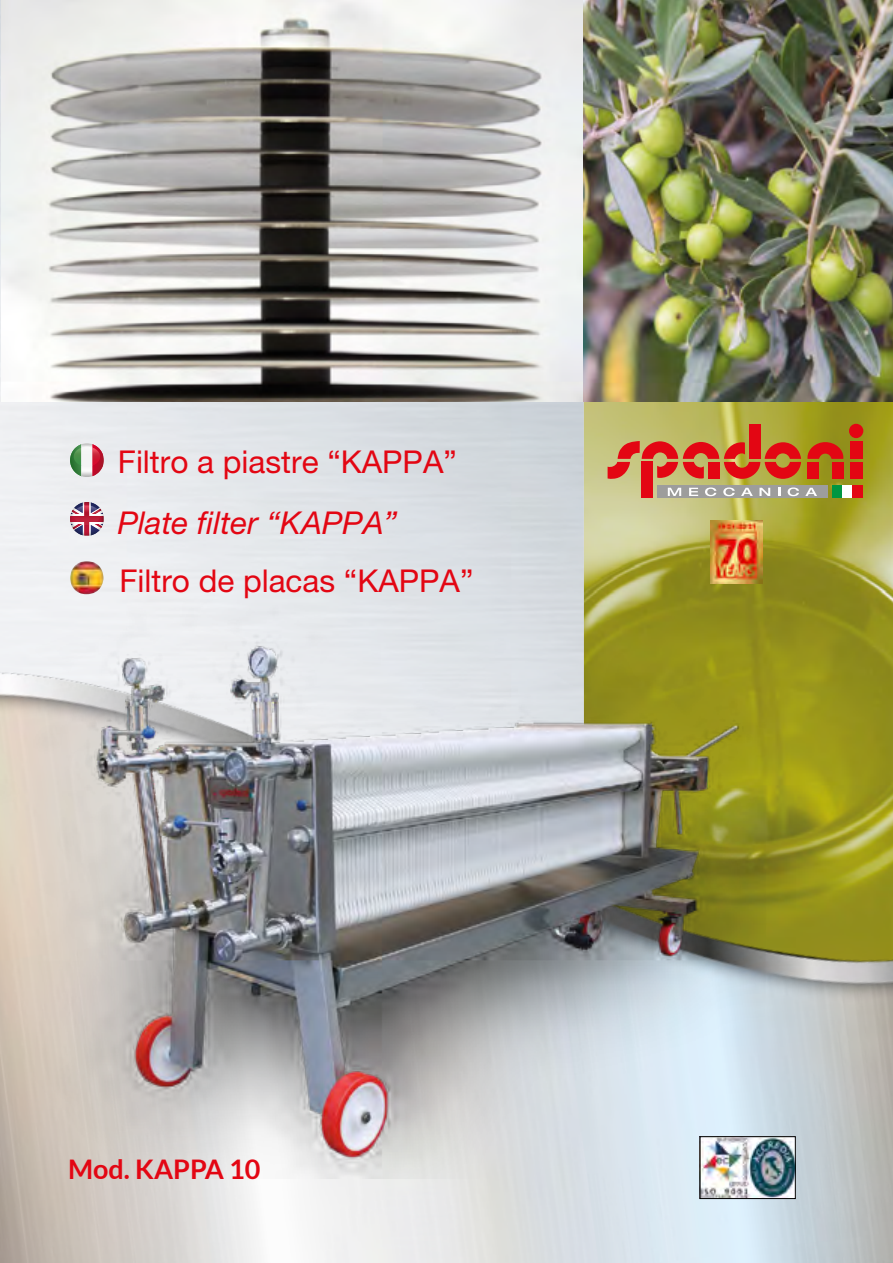
<style>
.page{position:relative;width:893px;height:1263px;background:#fff}
.page>*{position:absolute;margin:0;border:0;box-sizing:border-box;transform-origin:0 0}
.t1{font:31.5px "Helvetica Neue LT Pro";color:#e30613}
.t2{font:italic 31.5px "Helvetica Neue LT Pro";color:#e30613}
.t3{font:700 27px "Lato";color:#e30613}
</style>
<div class="page">
<img style="left:584px;top:402px;width:309px;height:174px">
<img style="left:0;top:576px;width:893px;height:687px">
<img style="left:1px;top:0;width:583px;height:402px">
<div style="left:657px;top:485px;width:171px;height:13px;background:#9d9d9c"></div>
<div style="left:832px;top:462px;width:11px;height:17px;background:#e30613"></div>
<div style="left:807px;top:462px;width:12px;height:17px;background:#e30613"></div>
<svg style="left:807px;top:442px;width:36px;height:17px"></svg>
<div style="left:850px;top:462px;width:13px;height:17px;background:#e30613"></div>
<div style="left:850px;top:442px;width:13px;height:17px;background:#e30613"></div>
<div style="left:642px;top:462px;width:11px;height:36px;background:#e30613"></div>
<div style="left:749px;top:424px;width:11px;height:35px;background:#e30613"></div>
<svg style="left:608px;top:441px;width:193px;height:39px;background:#d15b39"></svg>
<div style="left:849px;top:424px;width:14px;height:14px;background:#e30613;border-radius:50%"></div>
<svg style="left:668px;top:488px;width:13px;height:8px"></svg>
<svg style="left:689px;top:488px;width:9px;height:8px"></svg>
<svg style="left:705px;top:487px;width:11px;height:9px"></svg>
<svg style="left:723px;top:487px;width:12px;height:9px"></svg>
<svg style="left:741px;top:488px;width:12px;height:8px"></svg>
<svg style="left:759px;top:488px;width:11px;height:8px"></svg>
<svg style="left:778px;top:488px;width:2px;height:8px"></svg>
<svg style="left:788px;top:487px;width:11px;height:9px"></svg>
<svg style="left:805px;top:488px;width:12px;height:8px"></svg>
<div style="left:832px;top:485px;width:30px;height:13px;background:#fff"></div>
<div style="left:832px;top:485px;width:10px;height:13px;background:#009641"></div>
<div style="left:852px;top:485px;width:10px;height:13px;background:#e30613"></div>
<img style="left:711px;top:520px;width:51px;height:56px">
<img style="left:103px;top:502px;width:1px;height:33px">
<svg style="left:70px;top:502px;width:33px;height:34px"></svg>
<img style="left:74px;top:505px;width:26px;height:20px">
<img style="left:70px;top:561px;width:34px;height:33px;border-radius:16px">
<img style="left:103px;top:443px;width:1px;height:34px">
<svg style="left:70px;top:443px;width:33px;height:34px"></svg>
<img style="left:74px;top:447px;width:26px;height:19px">
<img style="left:584px;top:0;width:309px;height:402px">
<img style="left:702px;top:1179px;width:91px;height:18px">
<div style="left:700px;top:1136px;width:95px;height:63px;border:1px solid #000"></div>
<img style="left:0;top:576px;width:795px;height:603px">
<p class="t1" style="left:118px;top:443px;width:340px">Filtro a piastre “KAPPA”</p>
<p class="t2" style="left:118px;top:504px;width:281px">Plate filter “KAPPA”</p>
<p class="t1" style="left:119px;top:561px;width:356px">Filtro de placas “KAPPA”</p>
<p class="t3" style="left:68px;top:1154px;width:194px">Mod. KAPPA 10</p>
</div>
